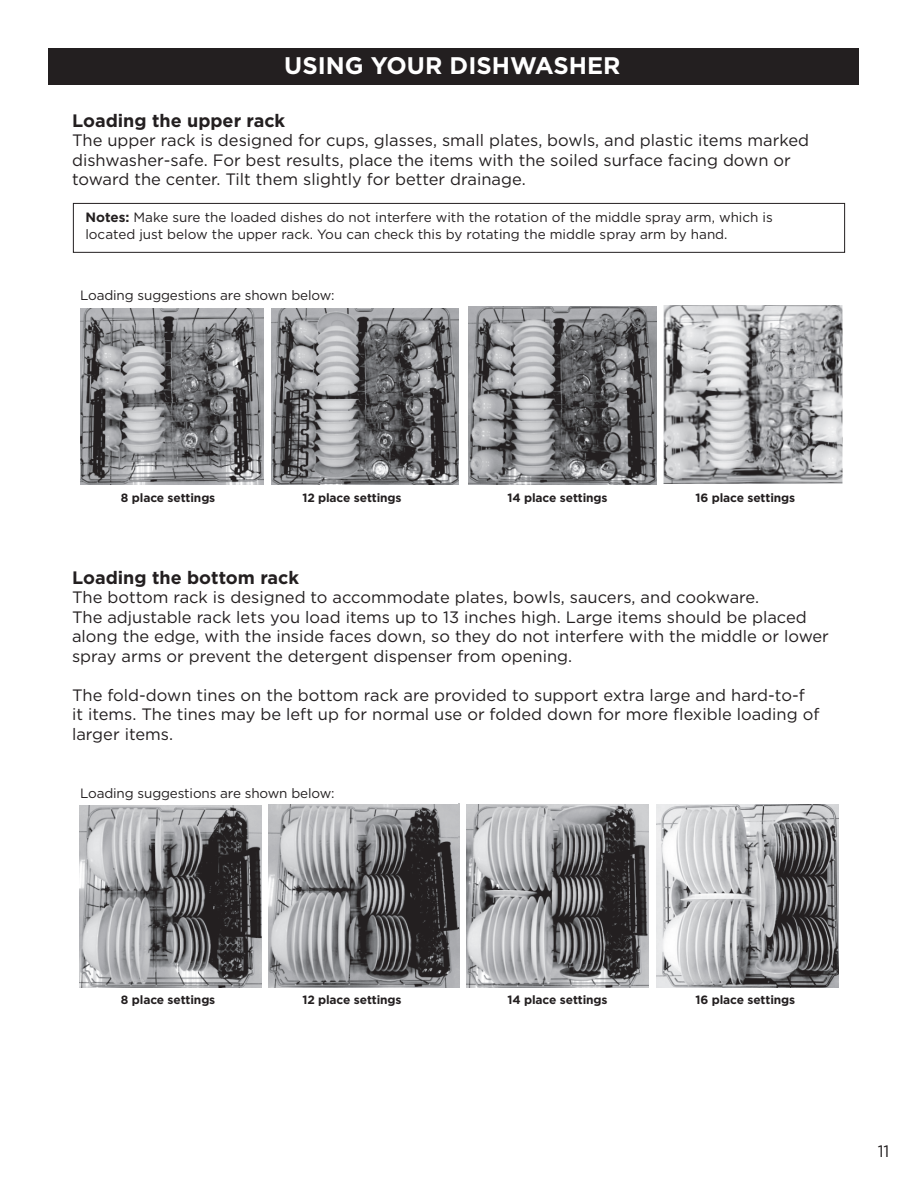
<style>
.page{position:relative;width:918px;height:1188px;background:#fff}
.page>*{position:absolute;margin:0;border:0;box-sizing:border-box;transform-origin:0 0}
.t1{font:700 24px "Gotham";color:#fff}
.t2{font:700 18px "Gotham";color:#231f20}
.t3{font:16.5px/19.5px "Gotham";color:#231f20}
.t4{font:13.5px/16.2px "Gotham";color:#231f20}
.t5{font:700 12px "Gotham";letter-spacing:-.01em;color:#231f20}
.s1{font-weight:700}
</style>
<div class="page">
<div style="left:49px;top:48px;width:810px;height:36px;background:#231f20"></div>
<div style="left:73px;top:203px;width:772px;height:50px;border:1px solid #231f20"></div>
<img style="left:80px;top:309px;width:184px;height:176px">
<img style="left:272px;top:309px;width:187px;height:175px">
<img style="left:468px;top:306px;width:188px;height:179px">
<img style="left:664px;top:305px;width:178px;height:179px">
<svg style="left:79px;top:805px;width:190px;height:183px"></svg>
<img style="left:79px;top:805px;width:182px;height:182px">
<img style="left:269px;top:804px;width:189px;height:184px">
<img style="left:466px;top:805px;width:183px;height:183px">
<img style="left:656px;top:804px;width:183px;height:183px">
<p class="t1" style="left:284px;top:49px;width:338px">USING YOUR DISHWASHER</p>
<p class="t2" style="left:72px;top:108px;width:215px">Loading the upper rack</p>
<p class="t3" style="left:72px;top:130px;width:739px">The upper rack is designed for cups, glasses, small plates, bowls, and plastic items marked dishwasher-safe. For best results, place the items with the soiled surface facing down or toward the center. Tilt them slightly for better drainage.</p>
<p class="t4" style="left:85px;top:209px;width:689px"><span class="s1">Notes:</span> Make sure the loaded dishes do not interfere with the rotation of the middle spray arm, which is located just below the upper rack. You can check this by rotating the middle spray arm by hand.</p>
<p class="t4" style="left:80px;top:286px;width:256px">Loading suggestions are shown below:</p>
<p class="t5" style="left:121px;top:490px;width:96px">8 place settings</p>
<p class="t5" style="left:302px;top:490px;width:101px">12 place settings</p>
<p class="t5" style="left:508px;top:490px;width:102px">14 place settings</p>
<p class="t5" style="left:696px;top:490px;width:101px">16 place settings</p>
<p class="t2" style="left:72px;top:565px;width:228px">Loading the bottom rack</p>
<p class="t3" style="left:72px;top:587px;width:758px">The bottom rack is designed to accommodate plates, bowls, saucers, and cookware.<br>The adjustable rack lets you load items up to 13 inches high. Large items should be placed along the edge, with the inside faces down, so they do not interfere with the middle or lower spray arms or prevent the detergent dispenser from opening.</p>
<p class="t3" style="left:72px;top:685px;width:749px">The fold-down tines on the bottom rack are provided to support extra large and hard-to-f it items. The tines may be left up for normal use or folded down for more flexible loading of larger items.</p>
<p class="t4" style="left:80px;top:785px;width:256px">Loading suggestions are shown below:</p>
<p class="t5" style="left:121px;top:992px;width:96px">8 place settings</p>
<p class="t5" style="left:302px;top:992px;width:101px">12 place settings</p>
<p class="t5" style="left:508px;top:992px;width:102px">14 place settings</p>
<p class="t5" style="left:696px;top:992px;width:101px">16 place settings</p>
<p class="t3" style="left:878px;top:1141px;width:13px">11</p>
</div>
